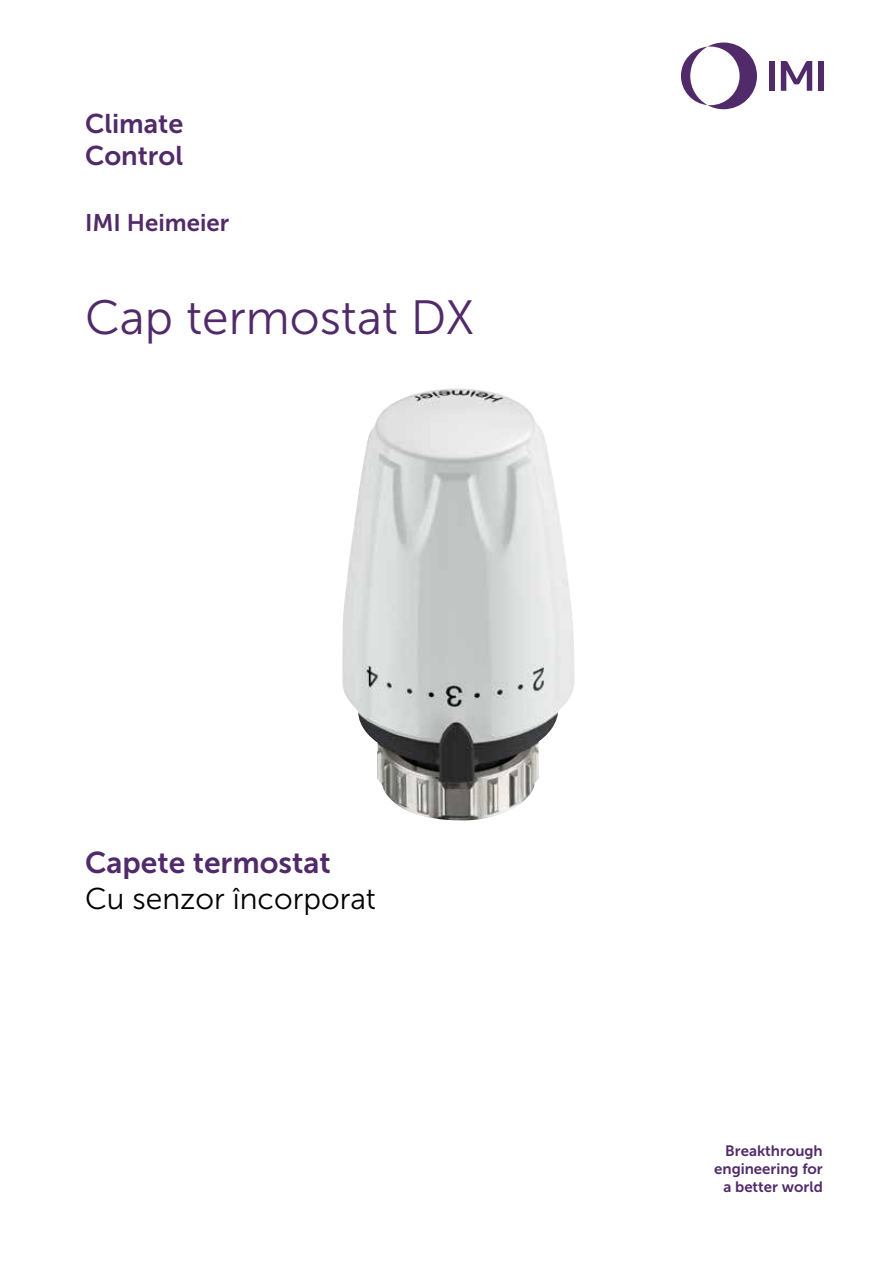
<style>
.page{position:relative;width:893px;height:1263px;background:#fff}
.page>*{position:absolute;margin:0;border:0;box-sizing:border-box;transform-origin:0 0}
.t1{font:48px "Museo Sans 300";color:#512a6a}
.t2{font:30px "Museo Sans 300";color:#000}
.t3{font:30px "Museo Sans 700";color:#512a6a}
.t4{font:27px/32.4px "Museo Sans 700";color:#512a6a}
.t5{font:24px "Museo Sans 700";color:#512a6a}
.t6{font:15px/18px "Museo Sans 700";color:#512a6a;text-align:right}
</style>
<div class="page">
<svg style="left:681px;top:43px;width:76px;height:66px"></svg>
<div style="left:769px;top:61px;width:6px;height:30px;background:#512a6a"></div>
<div style="left:818px;top:61px;width:6px;height:30px;background:#512a6a"></div>
<svg style="left:781px;top:61px;width:31px;height:30px"></svg>
<img style="left:342px;top:388px;width:233px;height:433px">
<h3 class="t4" style="left:85px;top:107px;width:100px">Climate<br>Control</h3>
<h3 class="t5" style="left:85px;top:210px;width:146px">IMI Heimeier</h3>
<h1 class="t1" style="left:85px;top:291px;width:391px">Cap termostat DX</h1>
<h2 class="t3" style="left:85px;top:846px;width:247px">Capete termostat</h2>
<h2 class="t2" style="left:85px;top:882px;width:292px">Cu senzor încorporat</h2>
<p class="t6" style="left:714px;top:1142px;width:110px">Breakthrough engineering for a better world</p>
</div>
